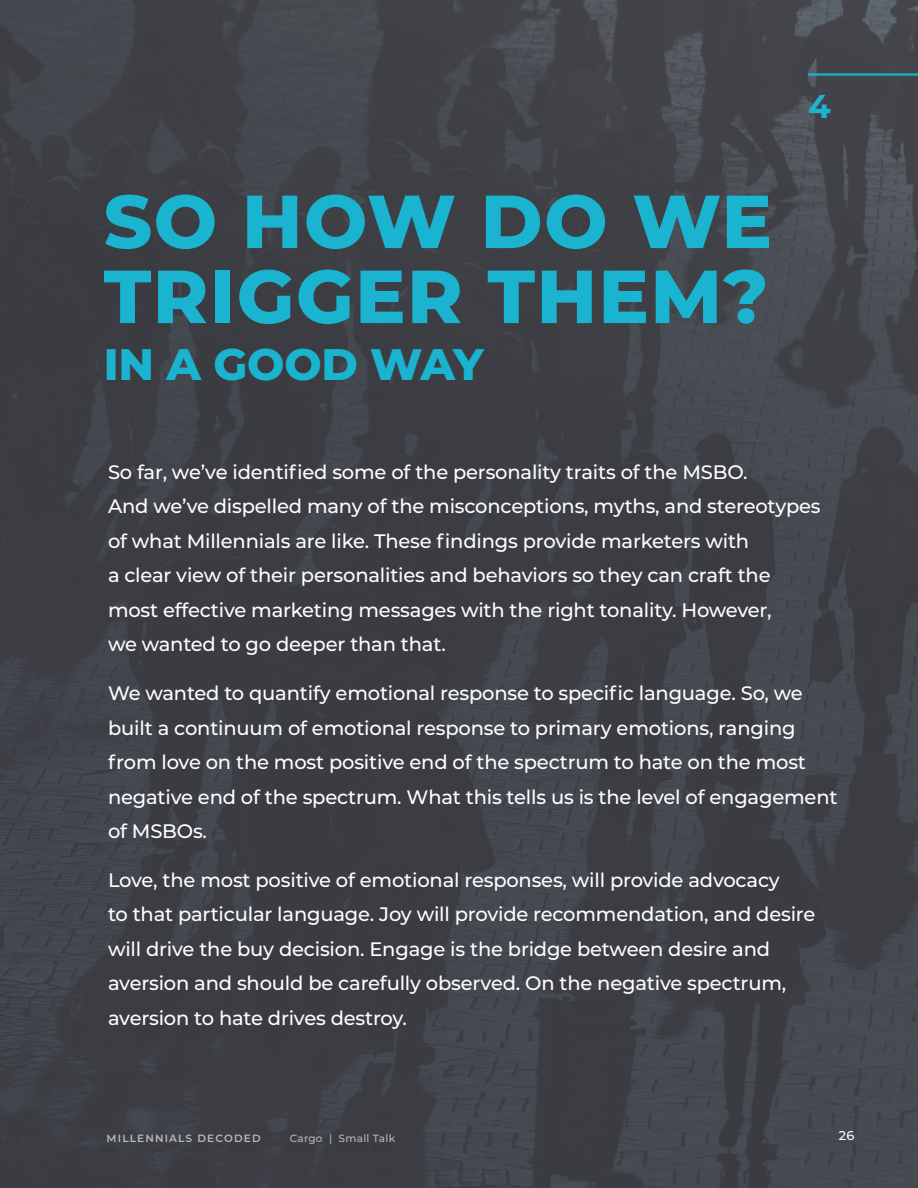
<style>
.page{position:relative;width:918px;height:1188px;background:#fff}
.page>*{position:absolute;margin:0;border:0;box-sizing:border-box;transform-origin:0 0}
.t1{font:800 75px/75px "Montserrat";letter-spacing:.02em;color:#1ab3d0}
.t2{font:800 44.1px "Montserrat";letter-spacing:-.005em;color:#1ab3d0}
.t3{font:700 33px "Montserrat";color:#1ab3d0}
.t4{font:500 19.5px/34.5px "Montserrat";letter-spacing:-.01em;color:#fff}
.t5{font:500 12.75px "Montserrat";color:#fff}
.t6{font:600 10.5px "Montserrat";letter-spacing:.11em;color:#fff}
.t7{font:500 10.5px "Montserrat";letter-spacing:.025em;color:#fff}
</style>
<div class="page">
<img style="left:0;top:0;width:918px;height:1188px">
<hr style="left:808px;top:73px;width:110px;height:3px;background:#1ab3d0">
<h1 class="t1" style="left:104px;top:180px;width:670px">SO HOW DO WE<br>TRIGGER THEM?</h1>
<h2 class="t2" style="left:104px;top:332px;width:382px">IN A GOOD WAY</h2>
<h3 class="t3" style="left:808px;top:83px;width:24px">4</h3>
<p class="t4" style="left:108px;top:454px;width:714px">So far, we’ve identified some of the personality traits of the MSBO.<br>And we’ve dispelled many of the misconceptions, myths, and stereotypes of what Millennials are like. These findings provide marketers with<br>a clear view of their personalities and behaviors so they can craft the most effective marketing messages with the right tonality. However,<br>we wanted to go deeper than that.</p>
<p class="t4" style="left:108px;top:675px;width:731px">We wanted to quantify emotional response to specific language. So, we built a continuum of emotional response to primary emotions, ranging from love on the most positive end of the spectrum to hate on the most negative end of the spectrum. What this tells us is the level of engagement of MSBOs.</p>
<p class="t4" style="left:108px;top:862px;width:709px">Love, the most positive of emotional responses, will provide advocacy<br>to that particular language. Joy will provide recommendation, and desire will drive the buy decision. Engage is the bridge between desire and aversion and should be carefully observed. On the negative spectrum, aversion to hate drives destroy.</p>
<p class="t6" style="left:107px;top:1131px;width:156px">MILLENNIALS DECODED</p>
<p class="t7" style="left:290px;top:1131px;width:107px">Cargo | Small Talk</p>
<p class="t5" style="left:839px;top:1126px;width:17px">26</p>
</div>
